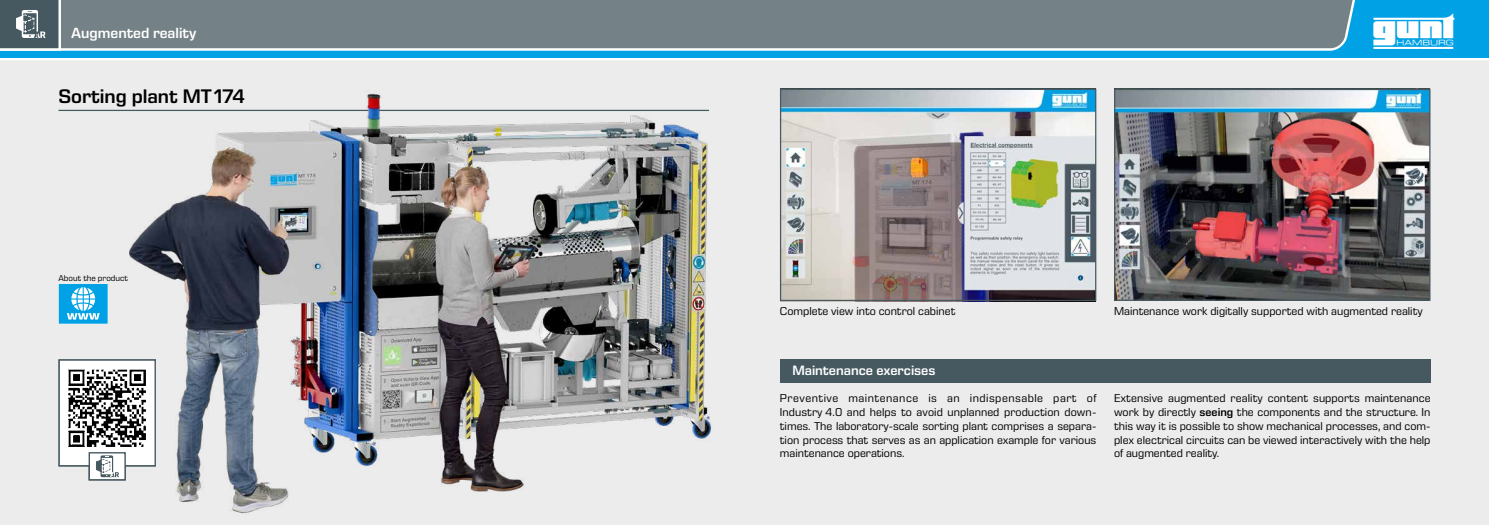
<style>
.page{position:relative;width:1489px;height:525px;background:#fff}
.page>*{position:absolute;margin:0;border:0;box-sizing:border-box;transform-origin:0 0}
.t1{font:700 49.75px "gunt 2 E Symbol";color:#fff}
.t2{font:600 20px "Eurostile Next LT Pro";color:#000}
.t3{font:600 15px "Eurostile Next LT Pro";color:#fff}
.t4{font:600 13.75px "Eurostile Next LT Pro";color:#fff}
.t5{font:11.62px/13.8px "Eurostile Next LT Pro";color:#000;text-align:justify}
.t6{font:8.62px "Eurostile Next LT Pro";color:#000}
.s1{font-weight:600}
</style>
<div class="page">
<div style="left:0;top:60px;width:1488px;height:464px;background:#ececec"></div>
<hr style="left:58px;top:110px;width:651px;height:1px;background:#465960">
<img style="left:95px;top:91px;width:623px;height:433px">
<div style="left:780px;top:359px;width:650px;height:23px;background:#465960"></div>
<img style="left:782px;top:91px;width:312px;height:208px">
<div style="left:780px;top:89px;width:316px;height:212px;border:1px solid #465960"></div>
<img style="left:1115px;top:91px;width:313px;height:208px">
<div style="left:1113px;top:89px;width:317px;height:212px;border:1px solid #465960"></div>
<div style="left:0;top:0;width:1488px;height:58px;background:#00a1e5"></div>
<div style="left:61px;top:0;width:1294px;height:51px;background:#748186"></div>
<svg style="left:0;top:0;width:61px;height:51px;background:#68777d"></svg>
<svg style="left:59px;top:284px;width:49px;height:39px;background:#3ab6ea"></svg>
<svg style="left:60px;top:361px;width:94px;height:103px"></svg>
<div style="left:58px;top:359px;width:98px;height:107px;border:1px solid #465960"></div>
<div style="left:89px;top:452px;width:36px;height:27px;background:#fff"></div>
<div style="left:94px;top:452px;width:26px;height:27px;background:linear-gradient(to right,#fff,#fff)"></div>
<svg style="left:96px;top:455px;width:23px;height:22px"></svg>
<div style="left:89px;top:452px;width:37px;height:28px;border:1px solid #465960"></div>
<p class="t3" style="left:71px;top:25px;width:127px">Augmented reality</p>
<h2 class="t2" style="left:58px;top:85px;width:188px">Sorting plant MT174</h2>
<p class="t6" style="left:58px;top:273px;width:71px">About the product</p>
<h1 class="t1" style="left:1395px;top:7px;width:63px">◆■▼</h1>
<p class="t5" style="left:780px;top:303px;width:177px">Complete view into control cabinet</p>
<p class="t5" style="left:1113px;top:303px;width:310px">Maintenance work digitally supported with augmented reality</p>
<p class="t4" style="left:792px;top:362px;width:145px">Maintenance exercises</p>
<p class="t5" style="left:780px;top:391px;width:318px">Preventive maintenance is an indispensable part of Industry 4.0 and helps to avoid unplanned production down&shy;times. The laboratory-scale sorting plant comprises a separa&shy;tion process that serves as an application example for various maintenance operations.</p>
<p class="t5" style="left:1113px;top:391px;width:318px">Extensive augmented reality content supports maintenance work by directly <span class="s1">seeing</span> the components and the structure. In this way it is possible to show mechanical processes, and com&shy;plex electrical circuits can be viewed interactively with the help of augmented reality.</p>
</div>
